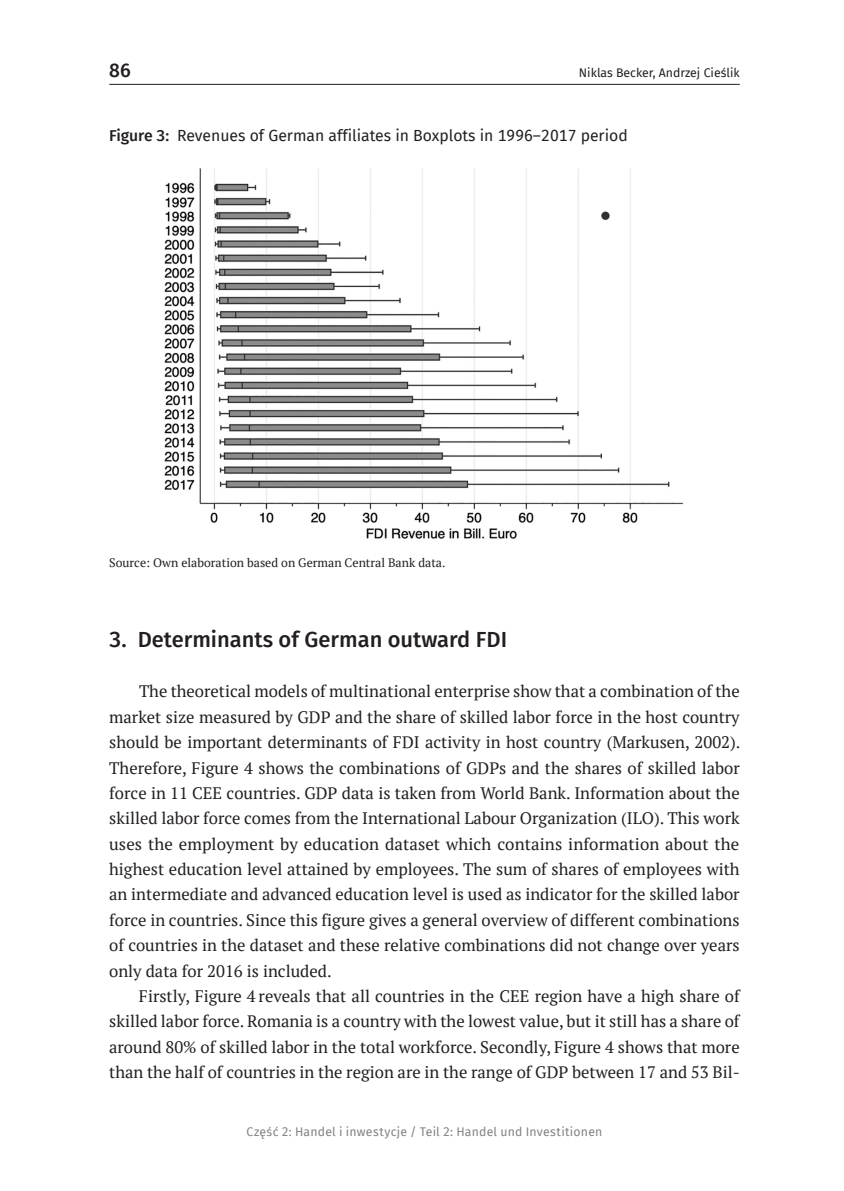
<style>
.page{position:relative;width:844px;height:1191px;background:#fff}
.page>*{position:absolute;margin:0;border:0;box-sizing:border-box;transform-origin:0 0}
.t1{font:500 21.88px "Fira Sans";color:#231f20}
.t2{font:500 19.25px "Fira Sans";color:#231f20}
.t3{font:16.62px/25.4px "PT Serif";color:#231f20;text-align:justify}
.t4{font:15.75px "Fira Sans";color:#231f20}
.t5{font:12.25px "Fira Sans";letter-spacing:.02em;color:#808285}
.t6{font:12.25px "PT Serif";color:#231f20}
.t7{font:12.25px "Fira Sans";color:#231f20}
.s1{font-weight:500}
</style>
<div class="page">
<hr style="left:109px;top:84px;width:630px;height:1px;background:#231f20">
<img style="left:164px;top:168px;width:520px;height:371px">
<p class="t2" style="left:109px;top:55px;width:23px">86</p>
<p class="t7" style="left:578px;top:63px;width:162px">Niklas Becker, Andrzej Cieślik</p>
<p class="t4" style="left:109px;top:124px;width:520px"><span class="s1">Figure 3:</span> Revenues of German affiliates in Boxplots in 1996–2017 period</p>
<p class="t6" style="left:109px;top:554px;width:338px">Source: Own elaboration based on German Central Bank data.</p>
<h1 class="t1" style="left:109px;top:621px;width:399px">3. Determinants of German outward FDI</h1>
<p class="t3" style="left:109px;top:678px;width:632px;text-indent:30px">The theoretical models of multinational enterprise show that a combination of the market size measured by GDP and the share of skilled labor force in the host country should be important determinants of FDI activity in host country (Markusen, 2002).<br>Therefore, Figure 4 shows the combinations of GDPs and the shares of skilled labor force in 11 CEE countries. GDP data is taken from World Bank. Information about the skilled labor force comes from the International Labour Organization (ILO). This work uses the employment by education dataset which contains information about the highest education level attained by employees. The sum of shares of employees with an intermediate and advanced education level is used as indicator for the skilled labor force in countries. Since this figure gives a general overview of different combinations of countries in the dataset and these relative combinations did not change over years only data for 2016 is included.</p>
<p class="t3" style="left:109px;top:983px;width:632px;text-indent:30px">Firstly, Figure 4 reveals that all countries in the CEE region have a high share of skilled labor force. Romania is a country with the lowest value, but it still has a share of around 80% of skilled labor in the total workforce. Secondly, Figure 4 shows that more than the half of countries in the region are in the range of GDP between 17 and 53 Bil-</p>
<p class="t5" style="left:246px;top:1122px;width:357px">Część 2: Handel i inwestycje / Teil 2: Handel und Investitionen</p>
</div>
